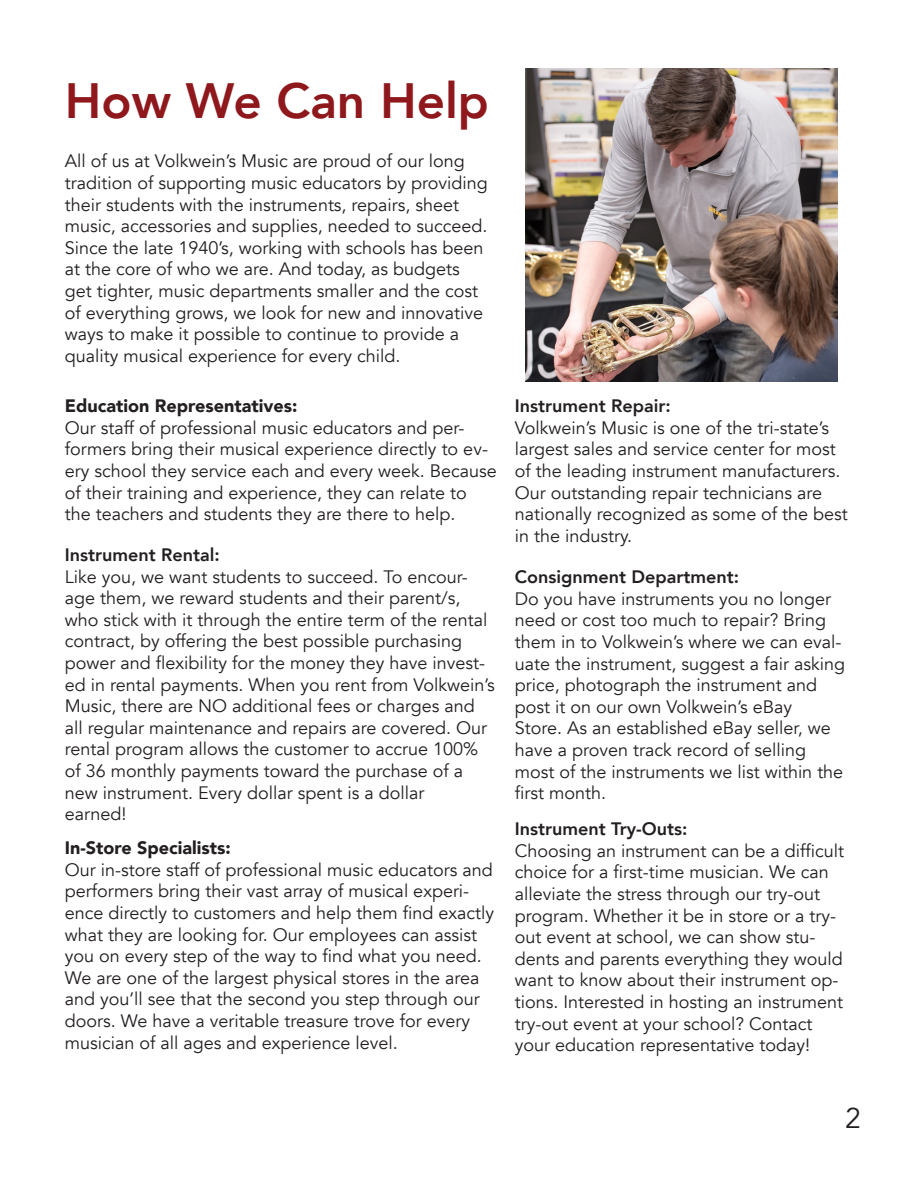
<style>
.page{position:relative;width:918px;height:1188px;background:#fff}
.page>*{position:absolute;margin:0;border:0;box-sizing:border-box;transform-origin:0 0}
.t1{font:800 49.5px "Avenir";color:#8f181d}
.t2{font:28.5px "Avenir";color:#231f20}
.t3{font:18px/21.6px "Avenir";color:#231f20}
.t4{font:800 18px "Avenir";color:#231f20}
.t5{font:900 18px "Avenir";color:#231f20}
</style>
<div class="page">
<img style="left:525px;top:68px;width:312px;height:314px">
<p class="t1" style="left:65px;top:62px;width:426px">How We Can Help</p>
<p class="t3" style="left:65px;top:151px;width:402px">All of us at Volkwein’s Music are proud of our long</p>
<p class="t3" style="left:65px;top:172px;width:424px">tradition of supporting music educators by providing</p>
<p class="t3" style="left:65px;top:194px;width:396px">their students with the instruments, repairs, sheet</p>
<p class="t3" style="left:65px;top:216px;width:424px">music, accessories and supplies, needed to succeed.</p>
<p class="t3" style="left:65px;top:237px;width:420px">Since the late 1940’s, working with schools has been</p>
<p class="t3" style="left:65px;top:259px;width:397px">at the core of who we are. And today, as budgets</p>
<p class="t3" style="left:65px;top:280px;width:415px">get tighter, music departments smaller and the cost</p>
<p class="t3" style="left:65px;top:302px;width:420px">of everything grows, we look for new and innovative</p>
<p class="t3" style="left:65px;top:324px;width:396px">ways to make it possible to continue to provide a</p>
<p class="t3" style="left:65px;top:345px;width:337px">quality musical experience for every child.</p>
<p class="t5" style="left:65px;top:391px;width:234px">Education Representatives:</p>
<p class="t3" style="left:65px;top:417px;width:434px">Our staff of professional music educators and per&shy;formers bring their musical experience directly to ev&shy;ery school they service each and every week. Because of their training and experience, they can relate to the teachers and students they are there to help.</p>
<p class="t4" style="left:65px;top:541px;width:156px">Instrument Rental:</p>
<p class="t3" style="left:65px;top:566px;width:432px">Like you, we want students to succeed. To encour&shy;age them, we reward students and their parent/s, who stick with it through the entire term of the rental contract, by offering the best possible purchasing power and flexibility for the money they have invest&shy;ed in rental payments. When you rent from Volkwein’s Music, there are NO additional fees or charges and all regular maintenance and repairs are covered. Our rental program allows the customer to accrue 100% of 36 monthly payments toward the purchase of a new instrument. Every dollar spent is a dollar</p>
<p class="t3" style="left:65px;top:804px;width:63px">earned!</p>
<p class="t5" style="left:65px;top:832px;width:167px">In-Store Specialists:</p>
<p class="t3" style="left:65px;top:859px;width:431px">Our in-store staff of professional music educators and performers bring their vast array of musical experi&shy;ence directly to customers and help them find exactly what they are looking for. Our employees can assist you on every step of the way to find what you need.<br>We are one of the largest physical stores in the area and you’ll see that the second you step through our doors. We have a veritable treasure trove for every musician of all ages and experience level.</p>
<p class="t4" style="left:515px;top:392px;width:158px">Instrument Repair:</p>
<p class="t3" style="left:515px;top:417px;width:335px">Volkwein’s Music is one of the tri-state’s largest sales and service center for most of the leading instrument manufacturers.<br>Our outstanding repair technicians are nationally recognized as some of the best in the industry.</p>
<p class="t4" style="left:515px;top:563px;width:226px">Consignment Department:</p>
<p class="t3" style="left:515px;top:588px;width:318px">Do you have instruments you no longer need or cost too much to repair? Bring</p>
<p class="t3" style="left:515px;top:631px;width:332px">them in to Volkwein’s where we can eval&shy;uate the instrument, suggest a fair asking price, photograph the instrument and post it on our own Volkwein’s eBay</p>
<p class="t3" style="left:515px;top:718px;width:330px">Store. As an established eBay seller, we have a proven track record of selling most of the instruments we list within the first month.</p>
<p class="t4" style="left:515px;top:815px;width:174px">Instrument Try-Outs:</p>
<p class="t3" style="left:515px;top:840px;width:331px">Choosing an instrument can be a difficult choice for a first-time musician. We can alleviate the stress through our try-out program. Whether it be in store or a try&shy;out event at school, we can show stu&shy;dents and parents everything they would want to know about their instrument op&shy;tions. Interested in hosting an instrument try-out event at your school? Contact your education representative today!</p>
<p class="t2" style="left:845px;top:1102px;width:17px">2</p>
</div>
